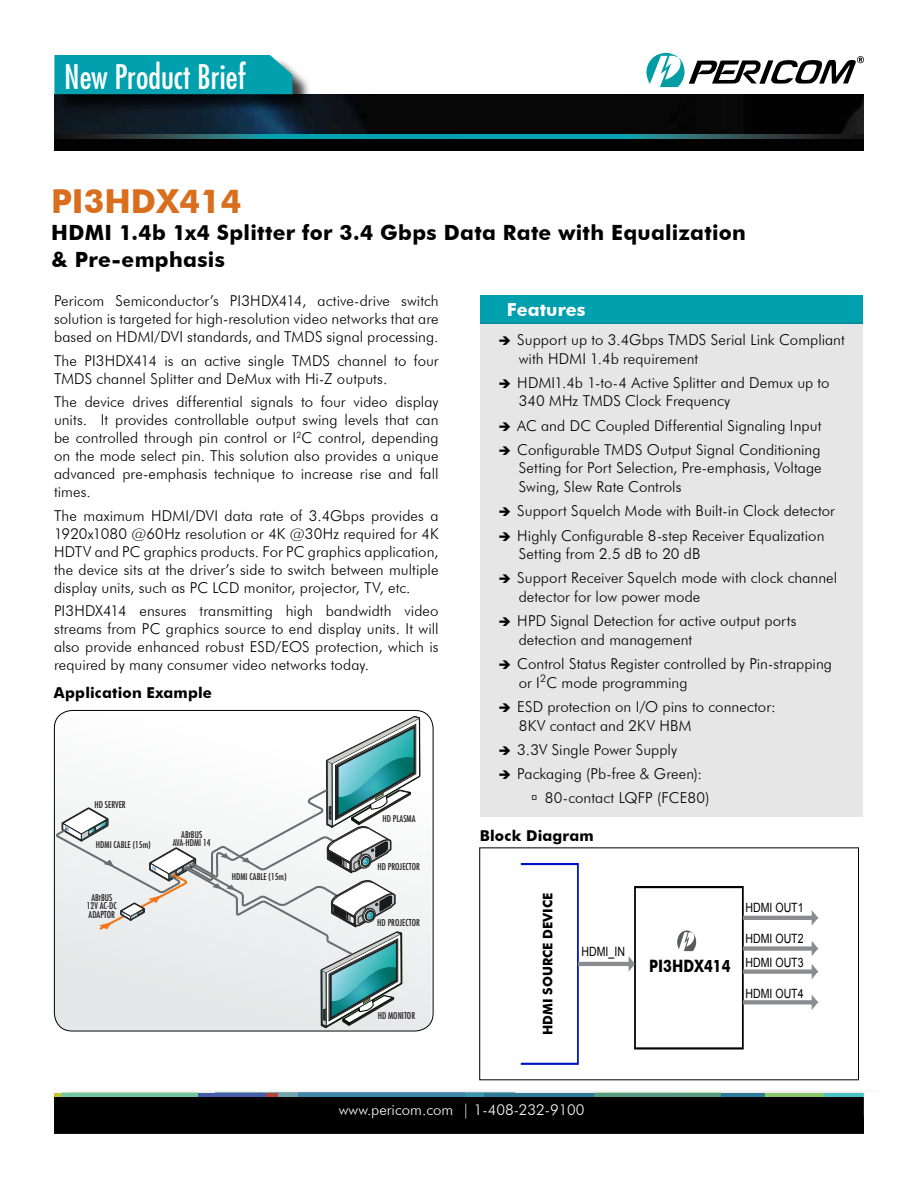
<style>
.page{position:relative;width:918px;height:1188px;background:#fff}
.page>*{position:absolute;margin:0;border:0;box-sizing:border-box;transform-origin:0 0}
.t1{font:condensed 33px "Futura Std";color:#fff}
.t2{font:700 33px "Futura BT";color:#d86e1e}
.t3{font:700 21px/27px "Futura BT";letter-spacing:.015em;color:#000}
.t4{font:700 18px "Futura BT";letter-spacing:.005em;color:#fff}
.t5{font:700 17.1px "Futura BT";color:#000;scale:.83 1}
.t6{font:300 15px/18px "Futura BT";letter-spacing:.005em;color:#000}
.t7{font:700 15px "Futura BT";letter-spacing:.01em;color:#000}
.t8{font:300 15px "Futura BT";color:#fff}
.t9{font:700 13.2px "Futura BT";color:#000}
.t10{font:12.75px "Arial";color:#000;scale:.83 1}
.t11{font:condensed 9.15px/8.7px "Futura Std";color:#221f1f;text-align:center}
</style>
<div class="page">
<div style="left:480px;top:295px;width:383px;height:28px;background:#00a0af"></div>
<div style="left:480px;top:323px;width:383px;height:494px;background:#e6e6e6"></div>
<svg style="left:646px;top:53px;width:218px;height:34px"></svg>
<img style="left:54px;top:94px;width:810px;height:57px">
<img style="left:54px;top:135px;width:810px;height:3px">
<div style="left:57px;top:57px;width:254px;height:56px;background:#000;opacity:.75"></div>
<div style="left:54px;top:55px;width:238px;height:39px;background:#00a0af"></div>
<div style="left:55px;top:1097px;width:808px;height:36px;background:#000"></div>
<div style="left:54px;top:1096px;width:810px;height:38px;border:2px solid #000"></div>
<div style="left:61px;top:1088px;width:825px;height:20px;background:#000;opacity:.5"></div>
<hr style="left:54px;top:1093px;width:810px;height:4px;background:#4ac2c4">
<hr style="left:485px;top:1093px;width:326px;height:4px;background:#2c7b97">
<svg style="left:465px;top:1093px;width:20px;height:4px"></svg>
<hr style="left:765px;top:1093px;width:58px;height:4px;background:#8bc769">
<hr style="left:595px;top:1093px;width:126px;height:4px;background:#569c82">
<svg style="left:54px;top:1093px;width:8px;height:4px"></svg>
<hr style="left:62px;top:1093px;width:136px;height:4px;background:#6ec69f">
<hr style="left:198px;top:1093px;width:74px;height:4px;background:#465ca9">
<svg style="left:278px;top:1093px;width:187px;height:4px"></svg>
<hr style="left:266px;top:1093px;width:12px;height:4px;background:#b4423e">
<div style="left:864px;top:1092px;width:22px;height:25px;background:#fff"></div>
<div style="left:634px;top:886px;width:110px;height:163px;border:2px solid #000"></div>
<div style="left:520px;top:863px;width:59px;height:202px;border:2px solid #0012c2"></div>
<hr style="left:578px;top:962px;width:51px;height:4px;background:#8a8c8f">
<svg style="left:629px;top:956px;width:6px;height:16px"></svg>
<svg style="left:743px;top:947px;width:69px;height:4px"></svg>
<svg style="left:812px;top:941px;width:6px;height:15px"></svg>
<hr style="left:743px;top:916px;width:70px;height:4px;background:#8a8c8f">
<svg style="left:812px;top:910px;width:6px;height:15px"></svg>
<svg style="left:743px;top:970px;width:69px;height:4px"></svg>
<svg style="left:812px;top:964px;width:6px;height:15px"></svg>
<svg style="left:743px;top:1000px;width:69px;height:4px"></svg>
<svg style="left:812px;top:995px;width:6px;height:15px"></svg>
<svg style="left:677px;top:930px;width:19px;height:21px"></svg>
<img style="left:54px;top:714px;width:378px;height:317px">
<svg style="left:55px;top:714px;width:366px;height:317px"></svg>
<div style="left:54px;top:710px;width:379px;height:321px;border:1px solid #000;border-radius:18px"></div>
<h1 class="t1" style="left:64px;top:58px;width:183px">New Product Brief</h1>
<h1 class="t2" style="left:51px;top:188px;width:192px">PI3HDX414</h1>
<h2 class="t3" style="left:51px;top:221px;width:696px">HDMI 1.4b 1x4 Splitter for 3.4 Gbps Data Rate with Equalization &amp; Pre-emphasis</h2>
<p class="t6" style="left:54px;top:293px;width:386px;text-align:justify">Pericom Semiconductor’s PI3HDX414, active-drive switch solution is targeted for high-resolution video networks that are based on HDMI/DVI standards, and TMDS signal processing.</p>
<p class="t6" style="left:54px;top:353px;width:386px">The PI3HDX414 is an active single TMDS channel to four<br>TMDS channel Splitter and DeMux with Hi-Z outputs.</p>
<p class="t6" style="left:54px;top:394px;width:386px;text-align:justify">The device drives differential signals to four video display units. It provides controllable output swing levels that can be controlled through pin control or I<sup>2</sup>C control, depending on the mode select pin. This solution also provides a unique advanced pre-emphasis technique to increase rise and fall times.</p>
<p class="t6" style="left:54px;top:508px;width:386px;text-align:justify">The maximum HDMI/DVI data rate of 3.4Gbps provides a 1920x1080 @60Hz resolution or 4K @30Hz required for 4K HDTV and PC graphics products. For PC graphics application, the device sits at the driver’s side to switch between multiple display units, such as PC LCD monitor, projector, TV, etc.</p>
<p class="t6" style="left:54px;top:603px;width:386px;text-align:justify">PI3HDX414 ensures transmitting high bandwidth video streams from PC graphics source to end display units. It will also provide enhanced robust ESD/EOS protection, which is required by many consumer video networks today.</p>
<p class="t4" style="left:507px;top:302px;width:80px">Features</p>
<p class="t6" style="left:517px;top:331px;width:329px;line-height:18.8px">Support up to 3.4Gbps TMDS Serial Link Compliant with HDMI 1.4b requirement</p>
<p class="t6" style="left:517px;top:374px;width:314px;line-height:18.8px">HDMI1.4b 1-to-4 Active Splitter and Demux up to<br>340 MHz TMDS Clock Frequency</p>
<p class="t6" style="left:517px;top:415px;width:306px;line-height:24.2px">AC and DC Coupled Differential Signaling Input<br>Configurable TMDS Output Signal Conditioning</p>
<p class="t6" style="left:519px;top:460px;width:304px;line-height:18.8px">Setting for Port Selection, Pre-emphasis, Voltage<br>Swing, Slew Rate Controls</p>
<p class="t6" style="left:517px;top:500px;width:319px;line-height:24.2px">Support Squelch Mode with Built-in Clock detector<br>Highly Configurable 8-step Receiver Equalization</p>
<p class="t6" style="left:517px;top:543px;width:321px;line-height:24.2px">Setting from 2.5 dB to 20 dB<br>Support Receiver Squelch mode with clock channel</p>
<p class="t6" style="left:517px;top:586px;width:281px;line-height:24.2px">detector for low power mode<br>HPD Signal Detection for active output ports</p>
<p class="t6" style="left:517px;top:629px;width:316px;line-height:24.2px">detection and management<br>Control Status Register controlled by Pin-strapping</p>
<p class="t6" style="left:517px;top:672px;width:260px;line-height:24.2px">or I<sup>2</sup>C mode programming<br>ESD protection on I/O pins to connector:</p>
<p class="t6" style="left:517px;top:715px;width:186px;line-height:24.2px">8KV contact and 2KV HBM<br>3.3V Single Power Supply<br>Packaging (Pb-free &amp; Green):</p>
<p class="t6" style="left:531px;top:790px;width:180px">→ 80-contact LQFP (FCE80)</p>
<p class="t7" style="left:54px;top:686px;width:160px">Application Example</p>
<p class="t11" style="left:95px;top:801px;width:33px">HD SERVER</p>
<p class="t11" style="left:96px;top:841px;width:56px">HDMI CABLE (15m)</p>
<p class="t11" style="left:87px;top:893px;width:31px">ABtBUS<br>12V AC-DC<br>ADAPTOR</p>
<p class="t11" style="left:173px;top:830px;width:39px">ABtBUS<br>AVA-HDMI 14</p>
<p class="t11" style="left:232px;top:872px;width:56px">HDMI CABLE (15m)</p>
<p class="t11" style="left:383px;top:814px;width:35px">HD PLASMA</p>
<p class="t11" style="left:377px;top:862px;width:44px">HD PROJECTOR</p>
<p class="t11" style="left:377px;top:918px;width:44px">HD PROJECTOR</p>
<p class="t11" style="left:378px;top:1011px;width:39px">HD MONITOR</p>
<p class="t7" style="left:480px;top:829px;width:116px">Block Diagram</p>
<p class="t9" style="left:540px;top:1035px;width:144px;rotate:-90deg">HDMI SOURCE DEVICE</p>
<p class="t10" style="left:582px;top:947px;width:54px">HDMI_IN</p>
<p class="t5" style="left:649px;top:956px;width:99px">PI3HDX414</p>
<p class="t10" style="left:745px;top:902px;width:72px">HDMI OUT1</p>
<p class="t10" style="left:745px;top:934px;width:72px">HDMI OUT2</p>
<p class="t10" style="left:745px;top:958px;width:72px">HDMI OUT3</p>
<p class="t10" style="left:745px;top:988px;width:72px">HDMI OUT4</p>
<p class="t8" style="left:339px;top:1104px;width:247px">www.pericom.com | 1-408-232-9100</p>
</div>
